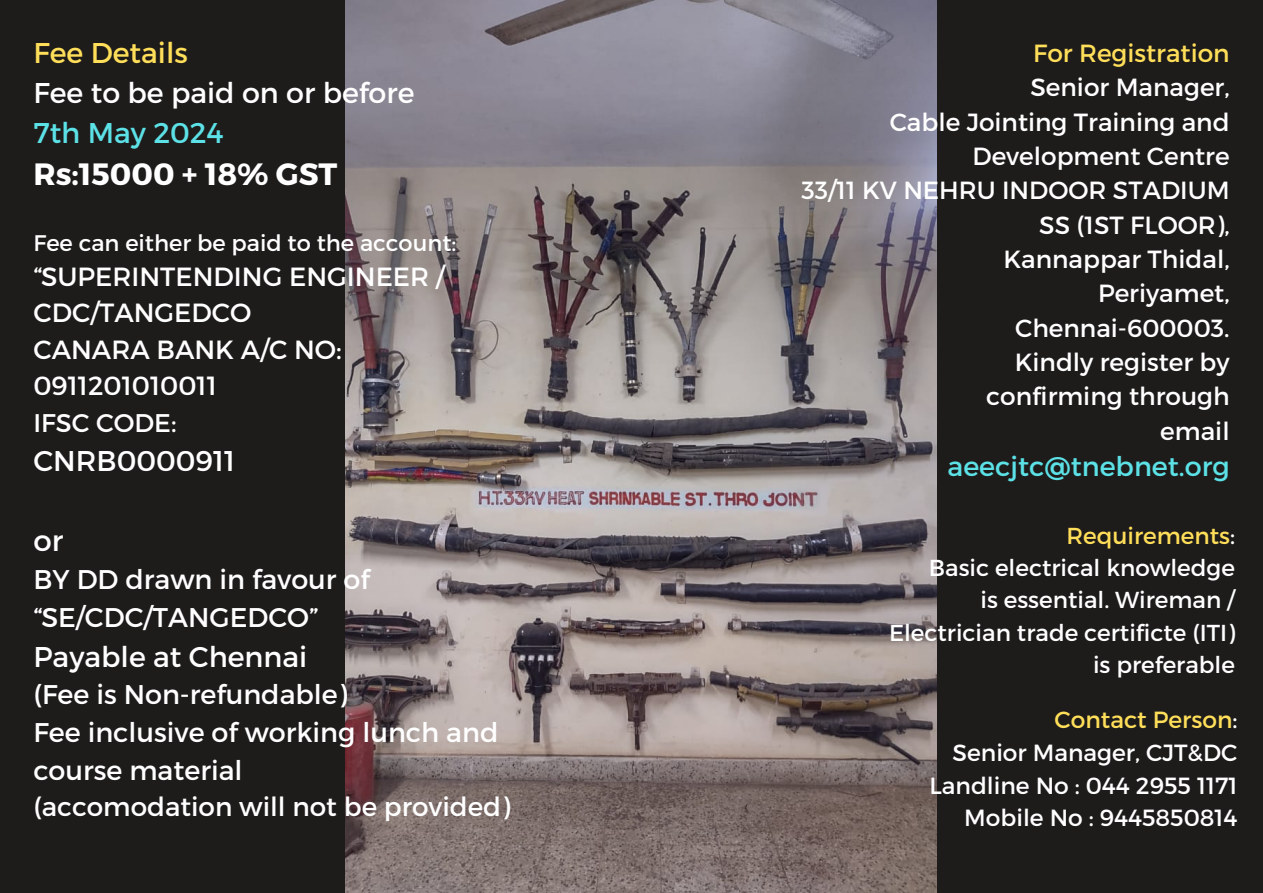
<style>
.page{position:relative;width:1263px;height:893px;background:#1e1c1b}
.page>*{position:absolute;margin:0;border:0;box-sizing:border-box;transform-origin:0 0}
.t1{font:700 30.75px "Montserrat";color:#fff}
.t2{font:29.25px "Montserrat";color:#fff}
.t3{font:28.5px/39.9px "Montserrat";color:#fff}
.t4{font:27.08px "Montserrat";color:#5ce1e6}
.t5{font:27px/37.7px "Montserrat";color:#fff}
.t6{font:26.25px/36.6px "Montserrat";color:#fff}
.t7{font:25.5px "Montserrat";color:#fff}
.t8{font:24.83px/34.3px "Montserrat";color:#fff;text-align:right}
.t9{font:24.83px "Montserrat";color:#ffde59}
.t10{font:23.33px "Montserrat";color:#fff}
.t11{font:23.33px "Montserrat";color:#ffde59}
.t12{font:23.1px "Montserrat";color:#fff}
.t13{font:23.1px "Montserrat";color:#ffde59}
.t14{font:22.5px "Montserrat";color:#fff}
.s1{color:#ffde59}
.s2{color:#5ce1e6}
.s3{color:#fff}
</style>
<div class="page">
<img style="left:346px;top:0;width:590px;height:893px">
<h1 class="t3" style="left:33px;top:32px;width:383px"><span class="s1">Fee Details<br></span>Fee to be paid on or before<br><span class="s2">7th May 2024</span></h1>
<h1 class="t1" style="left:33px;top:154px;width:305px">Rs:15000 + 18% GST</h1>
<h1 class="t14" style="left:33px;top:228px;width:424px">Fee can either be paid to the account:</h1>
<h1 class="t6" style="left:33px;top:257px;width:413px">“SUPERINTENDING ENGINEER /<br>CDC/TANGEDCO<br>CANARA BANK A/C NO:<br>0911201010011</h1>
<h1 class="t7" style="left:33px;top:406px;width:145px">IFSC CODE:</h1>
<h1 class="t3" style="left:33px;top:439px;width:203px">CNRB0000911</h1>
<h1 class="t2" style="left:33px;top:521px;width:31px">or</h1>
<h1 class="t5" style="left:33px;top:559px;width:338px">BY DD drawn in favour of “SE/CDC/TANGEDCO”</h1>
<h1 class="t3" style="left:33px;top:635px;width:275px">Payable at Chennai</h1>
<h1 class="t5" style="left:33px;top:674px;width:466px">(Fee is Non-refundable)<br>Fee inclusive of working lunch and course material</h1>
<h1 class="t6" style="left:33px;top:787px;width:478px">(accomodation will not be provided)</h1>
<p class="t9" style="left:1033px;top:37px;width:198px">For Registration</p>
<p class="t8" style="left:1030px;top:69px;width:201px">Senior Manager,</p>
<p class="t8" style="left:890px;top:103px;width:341px">Cable Jointing Training and<br>Development Centre</p>
<p class="t8" style="left:801px;top:172px;width:430px">33/11 KV NEHRU INDOOR STADIUM<br>SS (1ST FLOOR),</p>
<p class="t8" style="left:1003px;top:241px;width:228px">Kannappar Thidal,</p>
<p class="t8" style="left:1098px;top:275px;width:133px">Periyamet,</p>
<p class="t8" style="left:1015px;top:309px;width:216px">Chennai-600003.</p>
<p class="t8" style="left:1015px;top:344px;width:216px">Kindly register by</p>
<p class="t8" style="left:986px;top:378px;width:245px">confirming through</p>
<p class="t8" style="left:1160px;top:412px;width:71px">email</p>
<p class="t4" style="left:947px;top:449px;width:284px">aeecjtc@tnebnet.org</p>
<p class="t13" style="left:1066px;top:521px;width:170px">Requirements<span class="s3">:</span></p>
<p class="t12" style="left:929px;top:553px;width:308px">Basic electrical knowledge</p>
<p class="t12" style="left:980px;top:585px;width:256px">is essential. Wireman /</p>
<p class="t12" style="left:889px;top:617px;width:347px">Electrician trade certificte (ITI)</p>
<p class="t12" style="left:1093px;top:649px;width:143px">is preferable</p>
<p class="t11" style="left:1054px;top:705px;width:184px">Contact Person<span class="s3">:</span></p>
<p class="t10" style="left:952px;top:737px;width:286px">Senior Manager, CJT&amp;DC</p>
<p class="t10" style="left:929px;top:770px;width:310px">Landline No : 044 2955 1171</p>
<p class="t10" style="left:964px;top:803px;width:275px">Mobile No : 9445850814</p>
</div>
